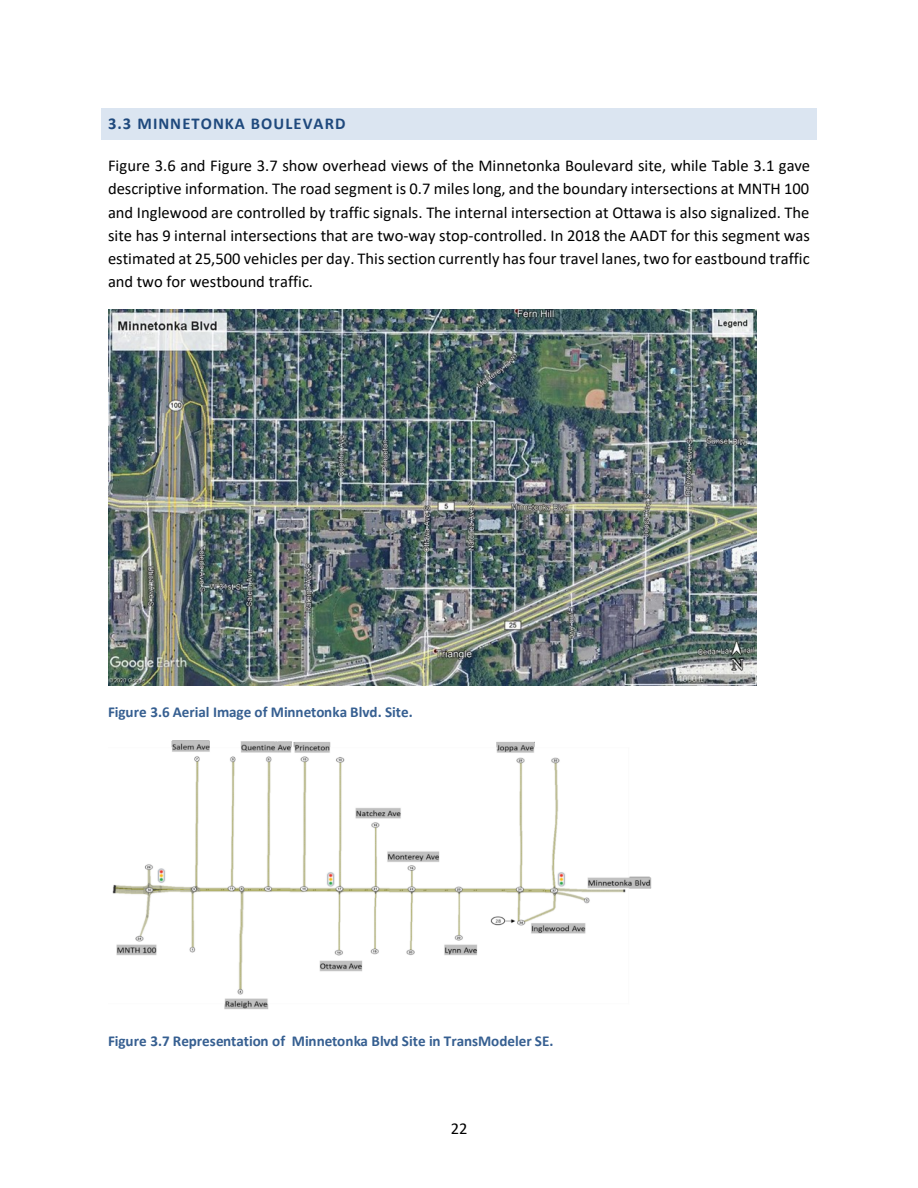
<style>
.page{position:relative;width:918px;height:1188px;background:#fff}
.page>*{position:absolute;margin:0;border:0;box-sizing:border-box;transform-origin:0 0}
.t1{font:16.5px/23.2px "Calibri";letter-spacing:-.005em;color:#000;text-align:justify}
.t2{font:700 16.5px "Calibri";letter-spacing:.06em;color:#1f497d}
.t3{font:700 15.15px "Calibri";color:#365f91}
</style>
<div class="page">
<div style="left:106px;top:112px;width:706px;height:24px;background:#dbe5f1"></div>
<svg style="left:102px;top:108px;width:4px;height:4px"></svg>
<hr style="left:106px;top:108px;width:706px;height:4px;background:#dbe5f1">
<svg style="left:812px;top:108px;width:5px;height:4px"></svg>
<svg style="left:102px;top:136px;width:4px;height:4px"></svg>
<hr style="left:106px;top:136px;width:706px;height:4px;background:#dbe5f1">
<svg style="left:812px;top:136px;width:5px;height:4px"></svg>
<hr style="left:102px;top:112px;width:4px;height:24px;background:#dbe5f1">
<div style="left:812px;top:112px;width:5px;height:24px;background:#dbe5f1"></div>
<img style="left:108px;top:309px;width:648px;height:376px">
<img style="left:112px;top:740px;width:540px;height:270px">
<h3 class="t2" style="left:108px;top:116px;width:239px">3.3 MINNETONKA BOULEVARD</h3>
<p class="t1" style="left:108px;top:155px;width:704px">Figure 3.6 and Figure 3.7 show overhead views of the Minnetonka Boulevard site, while Table 3.1 gave descriptive information. The road segment is 0.7 miles long, and the boundary intersections at MNTH 100 and Inglewood are controlled by traffic signals. The internal intersection at Ottawa is also signalized. The site has 9 internal intersections that are two-way stop-controlled. In 2018 the AADT for this segment was estimated at 25,500 vehicles per day. This section currently has four travel lanes, two for eastbound traffic and two for westbound traffic.</p>
<p class="t3" style="left:108px;top:706px;width:306px">Figure 3.6 Aerial Image of Minnetonka Blvd. Site.</p>
<p class="t3" style="left:108px;top:1035px;width:447px">Figure 3.7 Representation of Minnetonka Blvd Site in TransModeler SE.</p>
<p class="t1" style="left:451px;top:1118px;width:18px">22</p>
</div>
